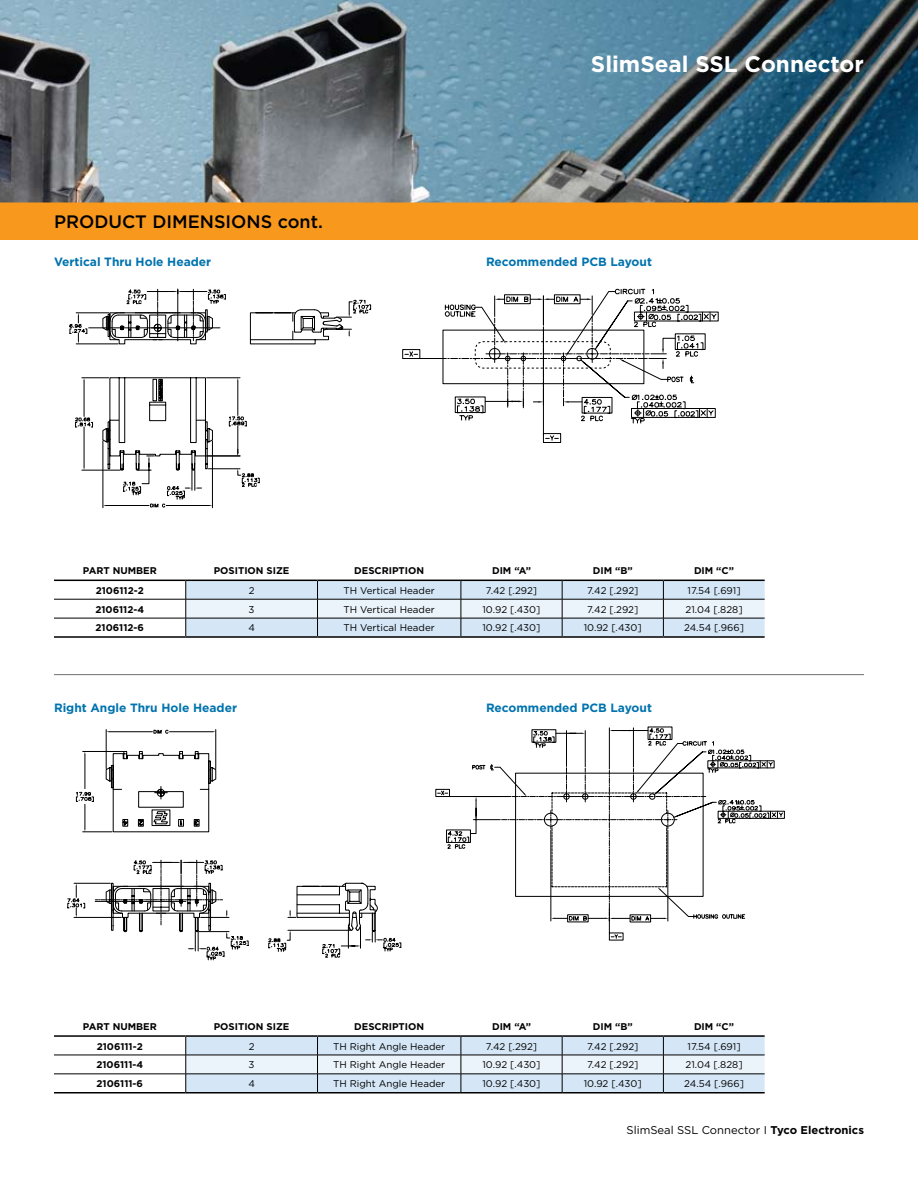
<style>
.page{position:relative;width:918px;height:1188px;background:#fff}
.page>*{position:absolute;margin:0;border:0;box-sizing:border-box;transform-origin:0 0}
.t1{font:700 22.5px "Gotham";color:#fff}
.t2{font:500 18px "Gotham";color:#000}
.t3{font:700 12px "Gotham";color:#0073ae}
.t4{font:11.25px "Gotham";color:#000}
.t5{font:9.75px "Gotham";color:#000}
.t6{font:700 9.75px "Gotham";color:#000}
.s1{font-weight:700}
</style>
<div class="page">
<img style="left:0;top:0;width:918px;height:202px">
<div style="left:0;top:202px;width:918px;height:38px;background:#f8981d"></div>
<svg style="left:68px;top:729px;width:333px;height:231px"></svg>
<svg style="left:436px;top:727px;width:349px;height:213px"></svg>
<svg style="left:54px;top:581px;width:711px;height:55px"></svg>
<hr style="left:54px;top:580px;width:132px;height:1px;background:#000">
<hr style="left:186px;top:580px;width:132px;height:1px;background:#000">
<hr style="left:318px;top:580px;width:143px;height:1px;background:#000">
<hr style="left:461px;top:580px;width:101px;height:1px;background:#000">
<hr style="left:562px;top:580px;width:101px;height:1px;background:#000">
<hr style="left:663px;top:580px;width:102px;height:1px;background:#000">
<hr style="left:54px;top:636px;width:132px;height:2px;background:#000">
<hr style="left:186px;top:636px;width:132px;height:2px;background:#000">
<hr style="left:318px;top:636px;width:143px;height:2px;background:#000">
<hr style="left:461px;top:636px;width:101px;height:2px;background:#000">
<hr style="left:562px;top:636px;width:101px;height:2px;background:#000">
<hr style="left:663px;top:636px;width:102px;height:2px;background:#000">
<svg style="left:402px;top:294px;width:316px;height:149px"></svg>
<div style="left:475px;top:341px;width:136px;height:27px;border:1px dashed #000;border-radius:8px"></div>
<svg style="left:70px;top:289px;width:301px;height:219px"></svg>
<svg style="left:54px;top:1037px;width:711px;height:55px"></svg>
<hr style="left:54px;top:1035px;width:132px;height:2px;background:#000">
<hr style="left:186px;top:1035px;width:132px;height:2px;background:#000">
<hr style="left:318px;top:1035px;width:143px;height:2px;background:#000">
<hr style="left:461px;top:1035px;width:101px;height:2px;background:#000">
<hr style="left:562px;top:1035px;width:101px;height:2px;background:#000">
<hr style="left:663px;top:1035px;width:102px;height:2px;background:#000">
<hr style="left:54px;top:1092px;width:132px;height:2px;background:#000">
<hr style="left:186px;top:1092px;width:132px;height:2px;background:#000">
<hr style="left:318px;top:1092px;width:143px;height:2px;background:#000">
<hr style="left:461px;top:1092px;width:101px;height:2px;background:#000">
<hr style="left:562px;top:1092px;width:101px;height:2px;background:#000">
<hr style="left:663px;top:1092px;width:102px;height:2px;background:#000">
<hr style="left:54px;top:674px;width:810px;height:1px;background:#6d6f71">
<h2 class="t2" style="left:54px;top:210px;width:112px">PRODUCT DIMENSIONS</h2>
<h2 class="t2" style="left:278px;top:210px;width:47px">CONT.</h2>
<h1 class="t1" style="left:591px;top:49px;width:275px">SlimSeal SSL Connector</h1>
<p class="t3" style="left:54px;top:254px;width:159px">Vertical Thru Hole Header</p>
<p class="t3" style="left:486px;top:254px;width:168px">Recommended PCB Layout</p>
<p class="t6" style="left:83px;top:564px;width:75px">PART NUMBER</p>
<p class="t6" style="left:214px;top:564px;width:77px">POSITION SIZE</p>
<p class="t6" style="left:354px;top:564px;width:72px">DESCRIPTION</p>
<p class="t6" style="left:492px;top:564px;width:40px">DIM “A”</p>
<p class="t6" style="left:593px;top:564px;width:41px">DIM “B”</p>
<p class="t6" style="left:694px;top:564px;width:42px">DIM “C”</p>
<p class="t6" style="left:96px;top:584px;width:50px">2106112-2</p>
<p class="t5" style="left:249px;top:584px;width:7px">2</p>
<p class="t5" style="left:344px;top:584px;width:93px">TH Vertical Header</p>
<p class="t5" style="left:486px;top:584px;width:53px">7.42 [.292]</p>
<p class="t5" style="left:587px;top:584px;width:53px">7.42 [.292]</p>
<p class="t5" style="left:688px;top:584px;width:55px">17.54 [.691]</p>
<p class="t6" style="left:95px;top:603px;width:50px">2106112-4</p>
<p class="t5" style="left:249px;top:603px;width:7px">3</p>
<p class="t5" style="left:344px;top:603px;width:93px">TH Vertical Header</p>
<p class="t5" style="left:482px;top:603px;width:60px">10.92 [.430]</p>
<p class="t5" style="left:587px;top:603px;width:53px">7.42 [.292]</p>
<p class="t5" style="left:686px;top:603px;width:59px">21.04 [.828]</p>
<p class="t6" style="left:96px;top:621px;width:50px">2106112-6</p>
<p class="t5" style="left:248px;top:621px;width:8px">4</p>
<p class="t5" style="left:344px;top:621px;width:93px">TH Vertical Header</p>
<p class="t5" style="left:482px;top:621px;width:60px">10.92 [.430]</p>
<p class="t5" style="left:584px;top:621px;width:60px">10.92 [.430]</p>
<p class="t5" style="left:684px;top:621px;width:61px">24.54 [.966]</p>
<p class="t3" style="left:54px;top:699px;width:185px">Right Angle Thru Hole Header</p>
<p class="t3" style="left:486px;top:699px;width:168px">Recommended PCB Layout</p>
<p class="t6" style="left:83px;top:1020px;width:75px">PART NUMBER</p>
<p class="t6" style="left:214px;top:1020px;width:77px">POSITION SIZE</p>
<p class="t6" style="left:354px;top:1020px;width:72px">DESCRIPTION</p>
<p class="t6" style="left:492px;top:1020px;width:40px">DIM “A”</p>
<p class="t6" style="left:593px;top:1020px;width:41px">DIM “B”</p>
<p class="t6" style="left:694px;top:1020px;width:42px">DIM “C”</p>
<p class="t6" style="left:97px;top:1040px;width:48px">2106111-2</p>
<p class="t5" style="left:249px;top:1040px;width:7px">2</p>
<p class="t5" style="left:333px;top:1040px;width:114px">TH Right Angle Header</p>
<p class="t5" style="left:486px;top:1040px;width:53px">7.42 [.292]</p>
<p class="t5" style="left:587px;top:1040px;width:53px">7.42 [.292]</p>
<p class="t5" style="left:688px;top:1040px;width:55px">17.54 [.691]</p>
<p class="t6" style="left:96px;top:1058px;width:48px">2106111-4</p>
<p class="t5" style="left:249px;top:1059px;width:7px">3</p>
<p class="t5" style="left:333px;top:1059px;width:114px">TH Right Angle Header</p>
<p class="t5" style="left:483px;top:1059px;width:60px">10.92 [.430]</p>
<p class="t5" style="left:587px;top:1059px;width:53px">7.42 [.292]</p>
<p class="t5" style="left:686px;top:1059px;width:59px">21.04 [.828]</p>
<p class="t6" style="left:97px;top:1077px;width:48px">2106111-6</p>
<p class="t5" style="left:248px;top:1077px;width:8px">4</p>
<p class="t5" style="left:333px;top:1077px;width:114px">TH Right Angle Header</p>
<p class="t5" style="left:483px;top:1077px;width:60px">10.92 [.430]</p>
<p class="t5" style="left:584px;top:1077px;width:60px">10.92 [.430]</p>
<p class="t5" style="left:684px;top:1077px;width:61px">24.54 [.966]</p>
<p class="t4" style="left:627px;top:1123px;width:239px">SlimSeal SSL Connector I <span class="s1">Tyco Electronics</span></p>
</div>
